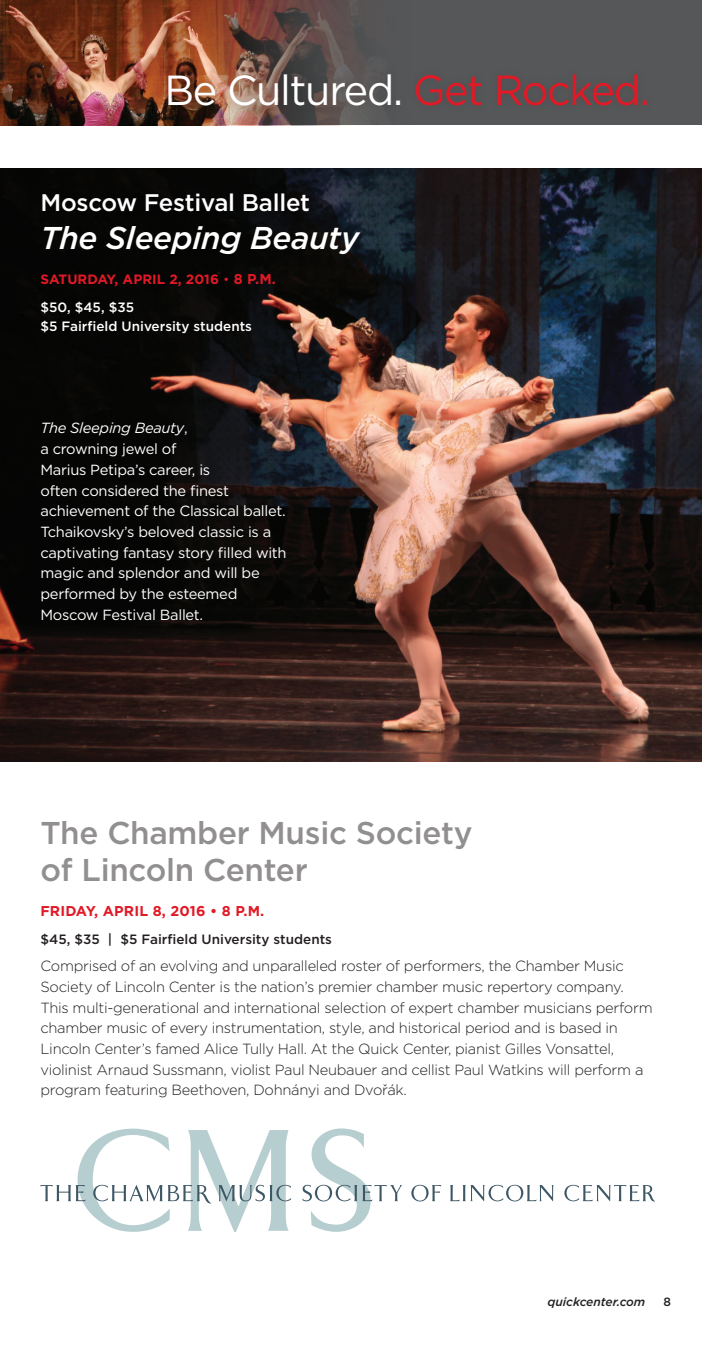
<style>
.page{position:relative;width:702px;height:1350px;background:#fff}
.page>*{position:absolute;margin:0;border:0;box-sizing:border-box;transform-origin:0 0}
.t1{font:42px "Gotham";letter-spacing:-.03em;color:#fff}
.HEADS{font:500 31.5px/37.5px "Gotham";letter-spacing:-.01em;color:#928f90}
.GRAY_heads_21_21{font:italic 500 31.5px "Gotham";letter-spacing:-.01em;color:#fff}
.GRAY_heads-15_21{font:500 24px "Gotham";letter-spacing:-.01em;color:#fff}
.COPY{font:300 14.7px/20.7px "Gotham";letter-spacing:-.02em;color:#231f20}
.COPY-2{font:14.7px/20.7px "Gotham";letter-spacing:-.02em;color:#fff}
.DATES{font:700 14.25px "Gotham";letter-spacing:.01em;color:#e21926}
.PRICES{font:500 13.5px/19.5px "Gotham";color:#fff}
.PRICES-2{font:500 13.5px "Gotham";color:#231f20}
.DATES-2{font:700 13.5px "Gotham";letter-spacing:.005em;color:#e21926}
.Medium_Grid_2{font:italic 500 12px "Gotham";color:#231f20}
.Medium_Grid_2-2{font:500 12px "Gotham";color:#231f20}
.s1{color:#e21926}
.s2{font-weight:300}
.s3{font-size:14.25px}
.s4{font-style:italic}
</style>
<div class="page">
<div style="left:0;top:0;width:702px;height:125px;background:#555759"></div>
<img style="left:0;top:0;width:367px;height:125px">
<img style="left:1px;top:168px;width:701px;height:593px">
<div style="left:159px;top:65px;width:497px;height:50px;background:#231f20;opacity:.2"></div>
<svg style="left:302px;top:1128px;width:100px;height:104px"></svg>
<svg style="left:411px;top:1185px;width:30px;height:16px"></svg>
<svg style="left:41px;top:1129px;width:250px;height:103px"></svg>
<svg style="left:450px;top:1185px;width:104px;height:16px"></svg>
<svg style="left:564px;top:1185px;width:91px;height:16px"></svg>
<p class="t1" style="left:164px;top:63px;width:487px">Be Cultured. <span class="s1">Get Rocked.</span></p>
<p class="GRAY_heads-15_21" style="left:40px;top:187px;width:271px">Moscow Festival Ballet</p>
<p class="GRAY_heads_21_21" style="left:40px;top:217px;width:320px">The Sleeping Beauty</p>
<p class="DATES-2" style="left:40px;top:270px;width:237px">SATURDAY, APRIL 2, 2016 <span class="s2">•</span> <span class="s3">8 P.M.</span></p>
<p class="PRICES" style="left:40px;top:297px;width:213px">$50, $45, $35<br>$5 Fairfield University students</p>
<p class="COPY-2" style="left:40px;top:418px;width:248px"><span class="s4">The Sleeping Beauty</span>,<br>a crowning jewel of<br>Marius Petipa’s career, is<br>often considered the finest achievement of the Classical ballet.<br>Tchaikovsky’s beloved classic is a captivating fantasy story filled with magic and splendor and will be performed by the esteemed<br>Moscow Festival Ballet.</p>
<p class="HEADS" style="left:40px;top:813px;width:434px">The Chamber Music Society of Lincoln Center</p>
<p class="DATES" style="left:40px;top:901px;width:225px">FRIDAY, APRIL 8, 2016 • 8 P.M.</p>
<p class="PRICES-2" style="left:40px;top:930px;width:293px">$45, $35 | $5 Fairfield University students</p>
<p class="COPY" style="left:40px;top:955px;width:614px">Comprised of an evolving and unparalleled roster of performers, the Chamber Music Society of Lincoln Center is the nation’s premier chamber music repertory company.<br>This multi-generational and international selection of expert chamber musicians perform chamber music of every instrumentation, style, and historical period and is based in Lincoln Center’s famed Alice Tully Hall. At the Quick Center, pianist Gilles Vonsattel, violinist Arnaud Sussmann, violist Paul Neubauer and cellist Paul Watkins will perform a program featuring Beethoven, Dohnányi and Dvořák.</p>
<p class="Medium_Grid_2" style="left:547px;top:1294px;width:99px">quickcenter.com</p>
<p class="Medium_Grid_2-2" style="left:663px;top:1294px;width:9px">8</p>
</div>
